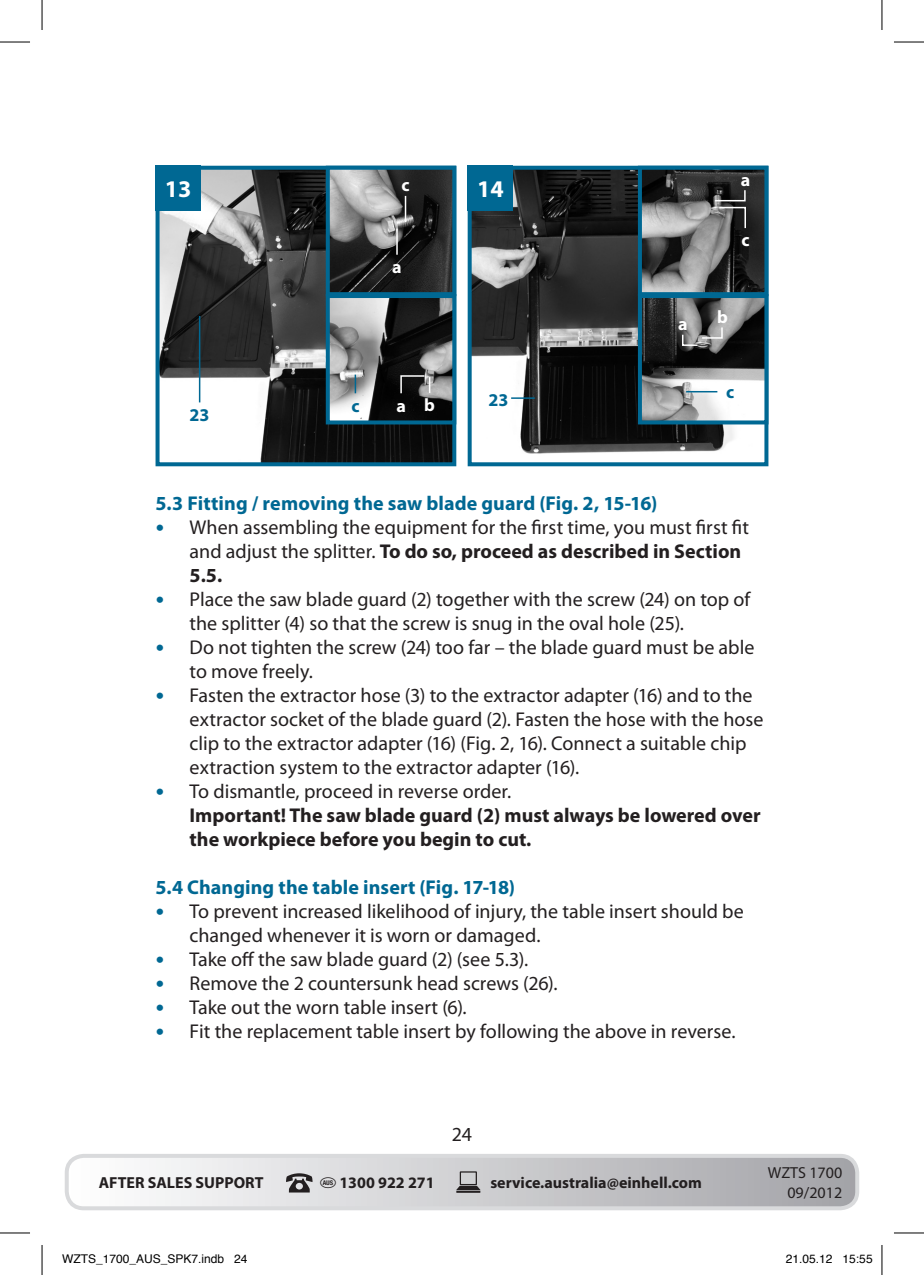
<style>
.page{position:relative;width:924px;height:1275px;background:#fff}
.page>*{position:absolute;margin:0;border:0;box-sizing:border-box;transform-origin:0 0}
.t1{font:700 24px "Myriad Pro";color:#fff}
.t2{font:20px/24px "Myriad Pro";color:#231f20}
.t3{font:700 20px/24px "Myriad Pro";color:#231f20}
.t4{font:700 20px "Myriad Pro";letter-spacing:.005em;color:#006893}
.t5{font:700 18px "Myriad Pro";color:#fff}
.t6{font:700 18px "Myriad Pro";color:#006893}
.t7{font:700 16px "Myriad Pro";color:#231f20}
.t8{font:16px/19.2px "Myriad Pro";color:#231f20;text-align:right}
.t9{font:12px "Helvetica";color:#000}
.s1{font-family:"Frutiger";font-weight:700;font-size:18px;color:#006893}
.s2{font-weight:700}
.s3{font-family:"Frutiger";font-size:18px;color:#006893}
.s4{font-weight:400}
</style>
<div class="page">
<div style="left:67px;top:1155px;width:789px;height:53px;background:linear-gradient(to right,#fff,#a3a3a7);border-radius:17px"></div>
<div style="left:65px;top:1153px;width:793px;height:57px;border:4px solid #d9dadc;border-radius:17px"></div>
<svg style="left:456px;top:1171px;width:24px;height:21px"></svg>
<svg style="left:286px;top:1173px;width:26px;height:19px"></svg>
<img style="left:160px;top:171px;width:291px;height:290px">
<div style="left:155px;top:166px;width:301px;height:300px;border:4px solid #006893"></div>
<div style="left:155px;top:166px;width:46px;height:45px;background:#006893"></div>
<img style="left:472px;top:171px;width:291px;height:283px">
<div style="left:467px;top:166px;width:301px;height:300px;border:4px solid #006893"></div>
<div style="left:467px;top:166px;width:46px;height:45px;background:#006893"></div>
<img style="left:330px;top:171px;width:121px;height:120px">
<div style="left:325px;top:166px;width:131px;height:130px;border:4px solid #006893"></div>
<img style="left:330px;top:299px;width:121px;height:120px">
<div style="left:325px;top:294px;width:131px;height:130px;border:4px solid #006893"></div>
<img style="left:642px;top:171px;width:121px;height:120px">
<div style="left:637px;top:166px;width:131px;height:130px;border:4px solid #006893"></div>
<img style="left:642px;top:299px;width:121px;height:120px">
<div style="left:637px;top:294px;width:131px;height:130px;border:4px solid #006893"></div>
<hr style="left:404px;top:196px;width:2px;height:26px;background:#fff">
<hr style="left:199px;top:316px;width:1px;height:86px;background:#006893">
<svg style="left:354px;top:374px;width:2px;height:19px"></svg>
<svg style="left:396px;top:228px;width:1px;height:27px"></svg>
<svg style="left:399px;top:374px;width:31px;height:21px"></svg>
<hr style="left:685px;top:391px;width:32px;height:1px;background:#006893">
<svg style="left:713px;top:189px;width:33px;height:41px"></svg>
<hr style="left:511px;top:397px;width:23px;height:2px;background:#006893">
<svg style="left:681px;top:326px;width:42px;height:21px"></svg>
<hr style="left:0;top:42px;width:30px;height:1px;background:#000">
<hr style="left:893px;top:42px;width:30px;height:1px;background:#000">
<hr style="left:0;top:1232px;width:30px;height:1px;background:#000">
<hr style="left:893px;top:1232px;width:30px;height:1px;background:#000">
<hr style="left:42px;top:0;width:1px;height:30px;background:#000">
<hr style="left:42px;top:1245px;width:1px;height:30px;background:#000">
<hr style="left:881px;top:0;width:1px;height:30px;background:#000">
<hr style="left:881px;top:1245px;width:1px;height:30px;background:#000">
<p class="t1" style="left:165px;top:176px;width:28px">13</p>
<p class="t5" style="left:401px;top:175px;width:10px">c</p>
<p class="t1" style="left:477px;top:176px;width:28px">14</p>
<p class="t6" style="left:189px;top:405px;width:21px">23</p>
<p class="t5" style="left:392px;top:257px;width:11px">a</p>
<p class="t6" style="left:351px;top:395px;width:10px">c</p>
<p class="t5" style="left:396px;top:395px;width:11px">a</p>
<p class="t5" style="left:424px;top:395px;width:12px">b</p>
<p class="t6" style="left:488px;top:389px;width:21px">23</p>
<p class="t5" style="left:677px;top:314px;width:11px">a</p>
<p class="t5" style="left:740px;top:169px;width:11px">a</p>
<p class="t5" style="left:741px;top:230px;width:10px">c</p>
<p class="t5" style="left:716px;top:307px;width:12px">b</p>
<p class="t6" style="left:725px;top:382px;width:10px">c</p>
<p class="t4" style="left:155px;top:492px;width:503px">5.3 Fitting / removing the saw blade guard (Fig. 2, 15-16)</p>
<p class="t2" style="left:189px;top:515px;width:560px;text-indent:-34px"><span class="s1">•</span> When assembling the equipment for the first time, you must first fit and adjust the splitter. <span class="s2">To do so, proceed as described in Section<br>5.5.</span></p>
<p class="t2" style="left:189px;top:587px;width:562px;text-indent:-34px"><span class="s1">•</span> Place the saw blade guard (2) together with the screw (24) on top of the splitter (4) so that the screw is snug in the oval hole (25).</p>
<p class="t2" style="left:189px;top:635px;width:566px;text-indent:-34px"><span class="s1">•</span> Do not tighten the screw (24) too far – the blade guard must be able to move freely.</p>
<p class="t2" style="left:189px;top:683px;width:575px;text-indent:-34px"><span class="s1">•</span> Fasten the extractor hose (3) to the extractor adapter (16) and to the extractor socket of the blade guard (2). Fasten the hose with the hose clip to the extractor adapter (16) (Fig. 2, 16). Connect a suitable chip extraction system to the extractor adapter (16).</p>
<p class="t3" style="left:189px;top:779px;width:572px;text-indent:-34px"><span class="s3">•</span> <span class="s4">To dismantle, proceed in reverse order.<br></span>Important! The saw blade guard (2) must always be lowered over the workpiece before you begin to cut.</p>
<p class="t4" style="left:155px;top:876px;width:361px">5.4 Changing the table insert (Fig. 17-18)</p>
<p class="t2" style="left:189px;top:899px;width:555px;text-indent:-34px"><span class="s1">•</span> To prevent increased likelihood of injury, the table insert should be changed whenever it is worn or damaged.</p>
<p class="t2" style="left:155px;top:947px;width:374px"><span class="s1">•</span> Take off the saw blade guard (2) (see 5.3).</p>
<p class="t2" style="left:155px;top:971px;width:403px"><span class="s1">•</span> Remove the 2 countersunk head screws (26).</p>
<p class="t2" style="left:155px;top:995px;width:312px"><span class="s1">•</span> Take out the worn table insert (6).</p>
<p class="t2" style="left:155px;top:1019px;width:581px"><span class="s1">•</span> Fit the replacement table insert by following the above in reverse.</p>
<p class="t2" style="left:451px;top:1122px;width:22px">24</p>
<p class="t7" style="left:99px;top:1174px;width:166px">AFTER SALES SUPPORT</p>
<p class="t7" style="left:320px;top:1174px;width:116px"><sup>d</sup> 1300 922 271</p>
<p class="t7" style="left:490px;top:1174px;width:213px">service.australia@einhell.com</p>
<p class="t8" style="left:767px;top:1163px;width:76px">WZTS 1700<br>09/2012</p>
<p class="t9" style="left:62px;top:1249px;width:187px">WZTS_1700_AUS_SPK7.indb 24</p>
<p class="t9" style="left:785px;top:1249px;width:88px">21.05.12 15:55</p>
</div>
